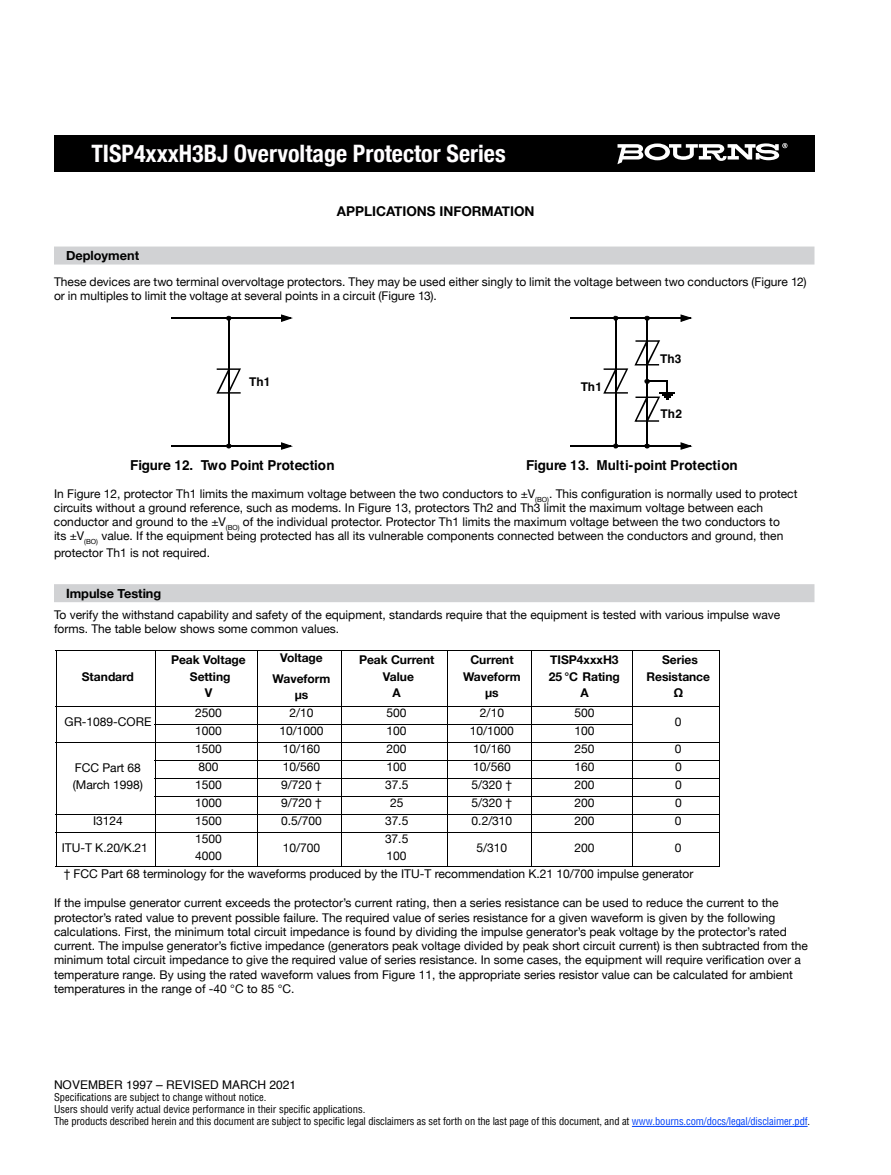
<style>
.page{position:relative;width:891px;height:1175px;background:#fff}
.page>*{position:absolute;margin:0;border:0;box-sizing:border-box;transform-origin:0 0}
.t1{font:700 condensed 24px "Helvetica Neue";color:#fffeff}
.t2{font:700 13.65px "Helvetica";letter-spacing:-.005em;color:#000}
.t3{font:700 13.5px "Helvetica Neue";color:#000}
.t4{font:700 12.75px "Helvetica Neue";color:#000}
.t5{font:12px/14.2px "Helvetica Neue";color:#000}
.t6{font:700 12px/16.5px "Helvetica Neue";letter-spacing:-.005em;color:#000;text-align:center}
.t7{font:12px "Helvetica";color:#000}
.t8{font:700 12px "Helvetica";letter-spacing:.01em;color:#000}
.t9{font:condensed 10.5px/12px "Helvetica";letter-spacing:-.01em;color:#000}
.s1{color:#0040f9}
</style>
<div class="page">
<div style="left:54px;top:135px;width:760px;height:36px;background:#000"></div>
<hr style="left:202px;top:445px;width:89px;height:2px;background:#000">
<svg style="left:281px;top:442px;width:12px;height:8px"></svg>
<hr style="left:171px;top:445px;width:37px;height:2px;background:#000">
<hr style="left:202px;top:317px;width:89px;height:2px;background:#000">
<svg style="left:281px;top:314px;width:12px;height:8px"></svg>
<hr style="left:171px;top:317px;width:32px;height:2px;background:#000">
<svg style="left:216px;top:368px;width:25px;height:25px"></svg>
<hr style="left:228px;top:318px;width:1px;height:128px;background:#000">
<hr style="left:646px;top:318px;width:2px;height:128px;background:#000">
<svg style="left:603px;top:368px;width:25px;height:25px"></svg>
<svg style="left:634px;top:340px;width:26px;height:25px"></svg>
<svg style="left:634px;top:379px;width:41px;height:43px"></svg>
<hr style="left:615px;top:318px;width:2px;height:128px;background:#000">
<hr style="left:601px;top:445px;width:89px;height:2px;background:#000">
<svg style="left:681px;top:442px;width:11px;height:8px"></svg>
<hr style="left:570px;top:445px;width:38px;height:2px;background:#000">
<hr style="left:601px;top:317px;width:89px;height:2px;background:#000">
<svg style="left:681px;top:314px;width:11px;height:8px"></svg>
<hr style="left:570px;top:317px;width:33px;height:2px;background:#000">
<hr style="left:56px;top:651px;width:1px;height:215px;background:#000">
<hr style="left:155px;top:650px;width:1px;height:217px;background:#000">
<hr style="left:257px;top:650px;width:1px;height:217px;background:#000">
<hr style="left:341px;top:650px;width:1px;height:217px;background:#000">
<hr style="left:447px;top:650px;width:1px;height:217px;background:#000">
<hr style="left:531px;top:650px;width:1px;height:217px;background:#000">
<hr style="left:632px;top:650px;width:1px;height:217px;background:#000">
<hr style="left:719px;top:651px;width:1px;height:215px;background:#000">
<hr style="left:56px;top:650px;width:664px;height:1px;background:#000">
<hr style="left:56px;top:706px;width:664px;height:1px;background:#000">
<hr style="left:155px;top:724px;width:478px;height:1px;background:#000">
<hr style="left:56px;top:742px;width:664px;height:1px;background:#000">
<hr style="left:155px;top:760px;width:565px;height:1px;background:#000">
<hr style="left:155px;top:778px;width:565px;height:1px;background:#000">
<hr style="left:155px;top:796px;width:565px;height:1px;background:#000">
<hr style="left:56px;top:814px;width:664px;height:1px;background:#000">
<hr style="left:56px;top:832px;width:664px;height:1px;background:#000">
<hr style="left:56px;top:866px;width:664px;height:1px;background:#000">
<svg style="left:617px;top:143px;width:171px;height:21px"></svg>
<div style="left:54px;top:246px;width:760px;height:18px;background:#d1d2d4"></div>
<div style="left:54px;top:584px;width:760px;height:18px;background:#d1d2d4"></div>
<hr style="left:632px;top:1126px;width:176px;height:1px;background:#0040f9">
<h1 class="t1" style="left:91px;top:133px;width:416px">TISP4xxxH3BJ Overvoltage Protector Series</h1>
<p class="t4" style="left:66px;top:245px;width:75px">Deployment</p>
<p class="t3" style="left:337px;top:200px;width:199px">APPLICATIONS INFORMATION</p>
<p class="t5" style="left:54px;top:275px;width:754px">These devices are two terminal overvoltage protectors. They may be used either singly to limit the voltage between two conductors (Figure 12) or in multiples to limit the voltage at several points in a circuit (Figure 13).</p>
<p class="t8" style="left:249px;top:372px;width:23px">Th1</p>
<p class="t8" style="left:581px;top:377px;width:23px">Th1</p>
<p class="t8" style="left:660px;top:349px;width:23px">Th3</p>
<p class="t8" style="left:661px;top:404px;width:23px">Th2</p>
<p class="t2" style="left:130px;top:454px;width:206px">Figure 12. Two Point Protection</p>
<p class="t2" style="left:526px;top:454px;width:213px">Figure 13. Multi-point Protection</p>
<p class="t5" style="left:54px;top:487px;width:745px">In Figure 12, protector Th1 limits the maximum voltage between the two conductors to ±V<sub>(BO)</sub>. This configuration is normally used to protect circuits without a ground reference, such as modems. In Figure 13, protectors Th2 and Th3 limit the maximum voltage between each conductor and ground to the ±V<sub>(BO)</sub> of the individual protector. Protector Th1 limits the maximum voltage between the two conductors to<br>its ±V<sub>(BO)</sub> value. If the equipment being protected has all its vulnerable components connected between the conductors and ground, then</p>
<p class="t5" style="left:54px;top:546px;width:158px">protector Th1 is not required.</p>
<p class="t4" style="left:66px;top:583px;width:97px">Impulse Testing</p>
<p class="t5" style="left:54px;top:608px;width:728px">To verify the withstand capability and safety of the equipment, standards require that the equipment is tested with various impulse wave forms. The table below shows some common values.</p>
<p class="t6" style="left:82px;top:668px;width:54px">Standard</p>
<p class="t5" style="left:65px;top:715px;width:88px">GR-1089-CORE</p>
<p class="t5" style="left:73px;top:760px;width:72px;line-height:16.5px">FCC Part 68 (March 1998)</p>
<p class="t6" style="left:171px;top:652px;width:76px">Peak Voltage<br>Setting<br>V</p>
<p class="t6" style="left:273px;top:647px;width:59px;line-height:20.9px">Voltage<br>Waveform</p>
<p class="t6" style="left:295px;top:687px;width:15px">µs</p>
<p class="t6" style="left:359px;top:652px;width:77px">Peak Current<br>Value<br>A</p>
<p class="t6" style="left:463px;top:652px;width:59px">Current<br>Waveform µs</p>
<p class="t6" style="left:549px;top:652px;width:73px">TISP4xxxH3<br>25 °C Rating<br>A</p>
<p class="t5" style="left:195px;top:706px;width:28px">2500</p>
<p class="t5" style="left:289px;top:706px;width:25px">2/10</p>
<p class="t5" style="left:387px;top:706px;width:22px">500</p>
<p class="t5" style="left:480px;top:706px;width:26px">2/10</p>
<p class="t5" style="left:574px;top:706px;width:22px">500</p>
<p class="t5" style="left:195px;top:724px;width:28px">1000</p>
<p class="t5" style="left:279px;top:724px;width:46px">10/1000</p>
<p class="t5" style="left:387px;top:724px;width:22px">100</p>
<p class="t5" style="left:470px;top:724px;width:45px">10/1000</p>
<p class="t5" style="left:574px;top:724px;width:22px">100</p>
<p class="t6" style="left:647px;top:652px;width:65px">Series<br>Resistance</p>
<p class="t6" style="left:674px;top:685px;width:11px">Ω</p>
<p class="t5" style="left:675px;top:715px;width:8px">0</p>
<p class="t5" style="left:195px;top:742px;width:28px">1500</p>
<p class="t5" style="left:283px;top:742px;width:39px">10/160</p>
<p class="t5" style="left:387px;top:742px;width:22px">200</p>
<p class="t5" style="left:473px;top:742px;width:39px">10/160</p>
<p class="t5" style="left:574px;top:742px;width:22px">250</p>
<p class="t5" style="left:675px;top:742px;width:8px">0</p>
<p class="t5" style="left:198px;top:760px;width:22px">800</p>
<p class="t5" style="left:283px;top:760px;width:39px">10/560</p>
<p class="t5" style="left:387px;top:760px;width:22px">100</p>
<p class="t5" style="left:473px;top:760px;width:39px">10/560</p>
<p class="t5" style="left:574px;top:760px;width:22px">160</p>
<p class="t5" style="left:675px;top:760px;width:8px">0</p>
<p class="t5" style="left:195px;top:778px;width:28px">1500</p>
<p class="t5" style="left:281px;top:778px;width:42px">9/720 †</p>
<p class="t5" style="left:385px;top:778px;width:25px">37.5</p>
<p class="t5" style="left:472px;top:778px;width:42px">5/320 †</p>
<p class="t5" style="left:574px;top:778px;width:22px">200</p>
<p class="t5" style="left:675px;top:778px;width:8px">0</p>
<p class="t5" style="left:195px;top:796px;width:28px">1000</p>
<p class="t5" style="left:281px;top:796px;width:42px">9/720 †</p>
<p class="t5" style="left:390px;top:796px;width:15px">25</p>
<p class="t5" style="left:472px;top:796px;width:42px">5/320 †</p>
<p class="t5" style="left:574px;top:796px;width:22px">200</p>
<p class="t5" style="left:675px;top:796px;width:8px">0</p>
<p class="t5" style="left:93px;top:814px;width:31px">I3124</p>
<p class="t5" style="left:195px;top:814px;width:28px">1500</p>
<p class="t5" style="left:281px;top:814px;width:42px">0.5/700</p>
<p class="t5" style="left:385px;top:814px;width:25px">37.5</p>
<p class="t5" style="left:472px;top:814px;width:42px">0.2/310</p>
<p class="t5" style="left:574px;top:814px;width:22px">200</p>
<p class="t5" style="left:675px;top:814px;width:8px">0</p>
<p class="t5" style="left:62px;top:841px;width:88px">ITU-T K.20/K.21</p>
<p class="t5" style="left:195px;top:831px;width:28px;line-height:16.5px">1500<br>4000</p>
<p class="t5" style="left:283px;top:841px;width:39px">10/700</p>
<p class="t5" style="left:385px;top:831px;width:25px;line-height:16.5px">37.5<br>100</p>
<p class="t5" style="left:477px;top:841px;width:32px">5/310</p>
<p class="t5" style="left:574px;top:841px;width:22px">200</p>
<p class="t5" style="left:64px;top:835px;width:631px;line-height:26.2px;text-indent:611px">0<br>† FCC Part 68 terminology for the waveforms produced by the ITU-T recommendation K.21 10/700 impulse generator</p>
<p class="t5" style="left:54px;top:896px;width:755px">If the impulse generator current exceeds the protector’s current rating, then a series resistance can be used to reduce the current to the protector’s rated value to prevent possible failure. The required value of series resistance for a given waveform is given by the following calculations. First, the minimum total circuit impedance is found by dividing the impulse generator’s peak voltage by the protector’s rated current. The impulse generator’s fictive impedance (generators peak voltage divided by peak short circuit current) is then subtracted from the minimum total circuit impedance to give the required value of series resistance. In some cases, the equipment will require verification over a temperature range. By using the rated waveform values from Figure 11, the appropriate series resistor value can be calculated for ambient temperatures in the range of -40 °C to 85 °C.</p>
<p class="t7" style="left:54px;top:1076px;width:244px">NOVEMBER 1997 – REVISED MARCH 2021</p>
<p class="t9" style="left:54px;top:1091px;width:758px">Specifications are subject to change without notice.<br>Users should verify actual device performance in their specific applications.<br>The products described herein and this document are subject to specific legal disclaimers as set forth on the last page of this document, and at <span class="s1">www.bourns.com/docs/legal/disclaimer.pdf</span>.</p>
</div>
